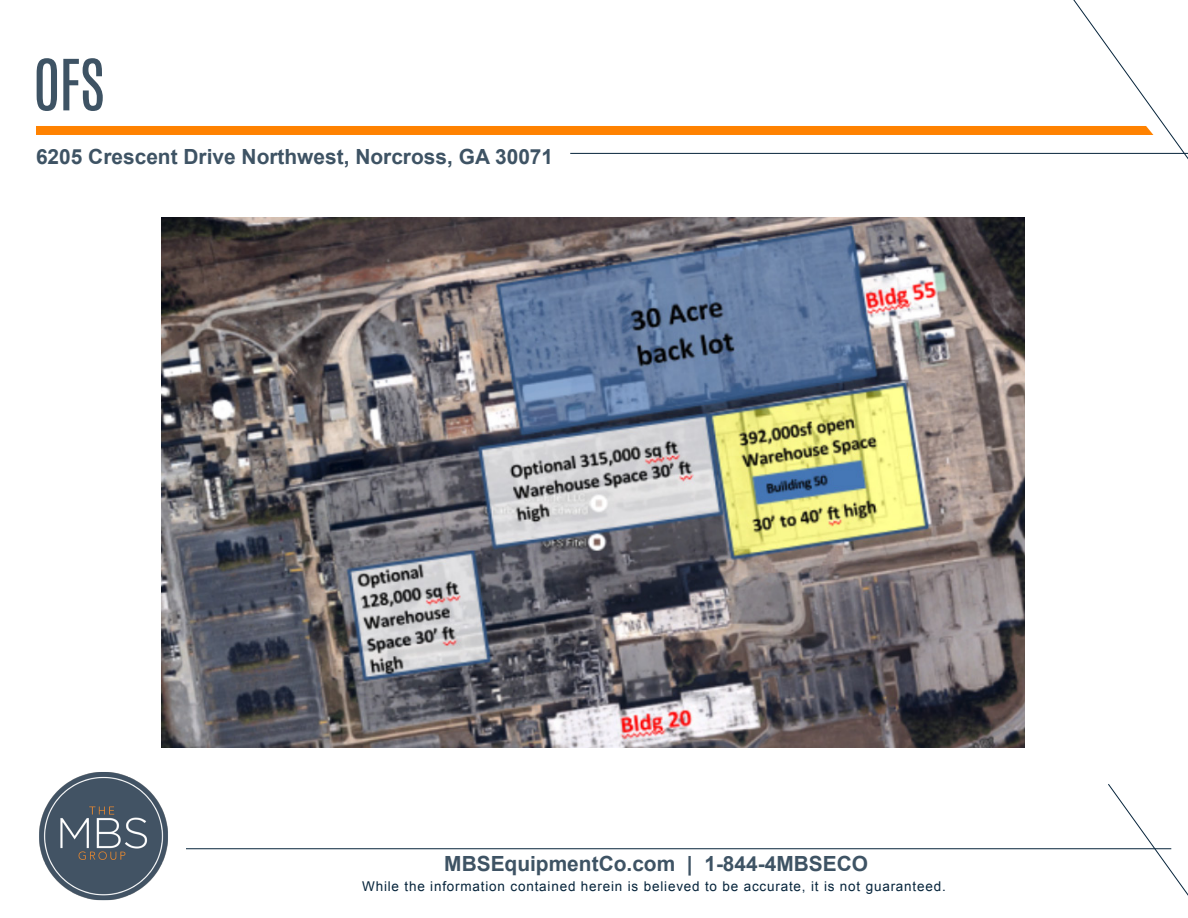
<style>
.page{position:relative;width:1188px;height:918px;background:#fff}
.page>*{position:absolute;margin:0;border:0;box-sizing:border-box;transform-origin:0 0}
.t1{font:60px "Antonio";color:#3e5364}
.t2{font:700 20.85px "Arial";color:#3e5364}
.t3{font:13.5px "Arial";letter-spacing:.06em;color:#06243b}
</style>
<div class="page">
<img style="left:162px;top:254px;width:863px;height:493px">
<svg style="left:1107px;top:784px;width:81px;height:112px"></svg>
<hr style="left:24px;top:848px;width:1147px;height:1px;background:#06243b">
<div style="left:0;top:766px;width:186px;height:142px;background:#fff"></div>
<img style="left:39px;top:772px;width:129px;height:129px">
<svg style="left:36px;top:0;width:1152px;height:254px"></svg>
<hr style="left:570px;top:153px;width:618px;height:1px;background:#06243b">
<p class="t1" style="left:33px;top:41px;width:74px">OFS</p>
<p class="t2" style="left:36px;top:143px;width:519px">6205 Crescent Drive Northwest, Norcross, GA 30071</p>
<p class="t2" style="left:444px;top:850px;width:425px">MBSEquipmentCo.com | 1-844-4MBSECO</p>
<p class="t3" style="left:362px;top:877px;width:585px">While the information contained herein is believed to be accurate, it is not guaranteed.</p>
</div>
